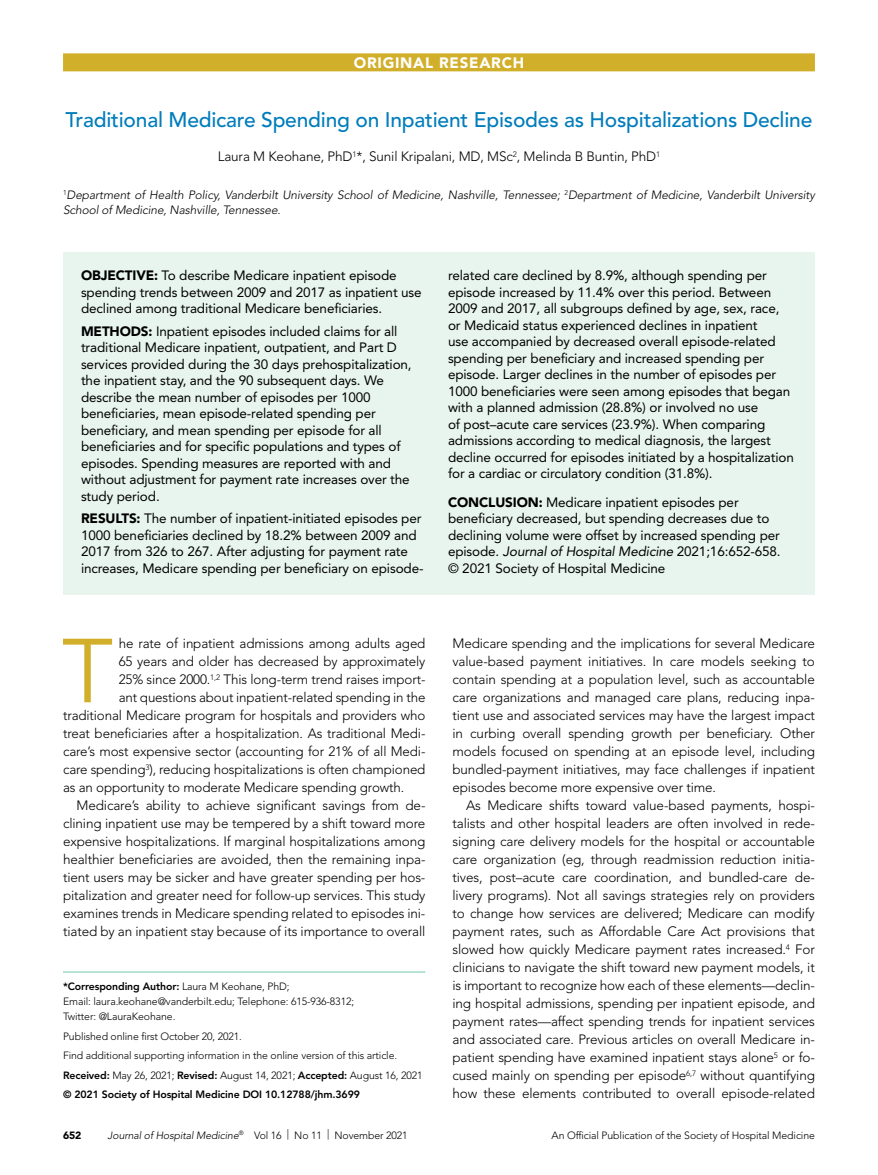
<style>
.page{position:relative;width:878px;height:1175px;background:#fff}
.page>*{position:absolute;margin:0;border:0;box-sizing:border-box;transform-origin:0 0}
.t1{font:89.7px "Avenir LT Std";color:#d2af2b}
.t2{font:500 21px "Avenir LT Std";letter-spacing:-.01em;color:#007dbb}
.t3{font:900 15px "Avenir LT Std";letter-spacing:.05em;color:#fff}
.t4{font:300 13.5px/18px "Avenir LT Std";letter-spacing:-.01em;color:#000;text-align:justify}
.t5{font:13.5px/16.5px "Avenir LT Std";letter-spacing:-.01em;color:#000}
.t6{font:italic 300 12px/15px "Avenir LT Std";letter-spacing:-.01em;color:#000}
.t7{font:300 10.5px/19.5px "Avenir LT Std";letter-spacing:-.01em;color:#000}
.t8{font:italic 300 10.5px "Avenir LT Std";letter-spacing:-.01em;color:#000}
.t9{font:900 10.5px "Avenir LT Std";color:#000}
.s1{font-weight:900}
.s2{font-style:italic}
.s3{font-weight:800}
.s4{font-style:normal}
</style>
<div class="page">
<div style="left:63px;top:53px;width:751px;height:18px;background:#d2af2b"></div>
<hr style="left:63px;top:971px;width:362px;height:1px;background:#73c8af">
<div style="left:63px;top:252px;width:751px;height:342px;background:#e8f5ef"></div>
<p class="t3" style="left:354px;top:54px;width:172px">ORIGINAL RESEARCH</p>
<h2 class="t2" style="left:66px;top:107px;width:748px">Traditional Medicare Spending on Inpatient Episodes as Hospitalizations Decline</h2>
<p class="t4" style="left:218px;top:148px;width:444px">Laura M Keohane, PhD<sup>1</sup>*, Sunil Kripalani, MD, MSc<sup>2</sup>, Melinda B Buntin, PhD<sup>1</sup></p>
<p class="t6" style="left:63px;top:187px;width:753px"><sup>1</sup>Department of Health Policy, Vanderbilt University School of Medicine, Nashville, Tennessee; <sup>2</sup>Department of Medicine, Vanderbilt University<br>School of Medicine, Nashville, Tennessee.</p>
<p class="t5" style="left:81px;top:267px;width:342px"><span class="s1">OBJECTIVE:</span> To describe Medicare inpatient episode spending trends between 2009 and 2017 as inpatient use declined among traditional Medicare beneficiaries.</p>
<p class="t5" style="left:81px;top:323px;width:332px"><span class="s1">METHODS:</span> Inpatient episodes included claims for all traditional Medicare inpatient, outpatient, and Part D services provided during the 30 days prehospitalization, the inpatient stay, and the 90 subsequent days. We describe the mean number of episodes per 1000 beneficiaries, mean episode-related spending per beneficiary, and mean spending per episode for all beneficiaries and for specific populations and types of episodes. Spending measures are reported with and without adjustment for payment rate increases over the study period.</p>
<p class="t5" style="left:81px;top:510px;width:344px"><span class="s1">RESULTS:</span> The number of inpatient-initiated episodes per 1000 beneficiaries declined by 18.2% between 2009 and 2017 from 326 to 267. After adjusting for payment rate increases, Medicare spending per beneficiary on episode-</p>
<p class="t5" style="left:448px;top:267px;width:347px">related care declined by 8.9%, although spending per episode increased by 11.4% over this period. Between 2009 and 2017, all subgroups defined by age, sex, race, or Medicaid status experienced declines in inpatient<br>use accompanied by decreased overall episode-related spending per beneficiary and increased spending per episode. Larger declines in the number of episodes per 1000 beneficiaries were seen among episodes that began with a planned admission (28.8%) or involved no use<br>of post–acute care services (23.9%). When comparing admissions according to medical diagnosis, the largest decline occurred for episodes initiated by a hospitalization for a cardiac or circulatory condition (31.8%).</p>
<p class="t5" style="left:448px;top:494px;width:334px"><span class="s1">CONCLUSION:</span> Medicare inpatient episodes per beneficiary decreased, but spending decreases due to declining volume were offset by increased spending per episode. <span class="s2">Journal of Hospital Medicine</span> 2021;16:652-658. © 2021 Society of Hospital Medicine</p>
<h1 class="t1" style="left:62px;top:619px;width:53px">T</h1>
<p class="t4" style="left:119px;top:634px;width:308px">he rate of inpatient admissions among adults aged</p>
<p class="t4" style="left:119px;top:652px;width:308px">65 years and older has decreased by approximately</p>
<p class="t4" style="left:119px;top:670px;width:308px">25% since 2000.<sup>1,2</sup> This long-term trend raises import-</p>
<p class="t4" style="left:119px;top:688px;width:308px">ant questions about inpatient-related spending in the</p>
<p class="t4" style="left:63px;top:706px;width:364px">traditional Medicare program for hospitals and providers who</p>
<p class="t4" style="left:63px;top:724px;width:364px">treat beneficiaries after a hospitalization. As traditional Medi-</p>
<p class="t4" style="left:63px;top:742px;width:364px">care’s most expensive sector (accounting for 21% of all Medi-</p>
<p class="t4" style="left:63px;top:760px;width:364px">care spending<sup>3</sup>), reducing hospitalizations is often championed</p>
<p class="t4" style="left:63px;top:778px;width:342px">as an opportunity to moderate Medicare spending growth.</p>
<p class="t4" style="left:76px;top:796px;width:350px">Medicare’s ability to achieve significant savings from de-</p>
<p class="t4" style="left:63px;top:814px;width:364px">clining inpatient use may be tempered by a shift toward more</p>
<p class="t4" style="left:63px;top:832px;width:364px">expensive hospitalizations. If marginal hospitalizations among</p>
<p class="t4" style="left:63px;top:850px;width:364px">healthier beneficiaries are avoided, then the remaining inpa-</p>
<p class="t4" style="left:63px;top:868px;width:364px">tient users may be sicker and have greater spending per hos-</p>
<p class="t4" style="left:63px;top:886px;width:364px">pitalization and greater need for follow-up services. This study</p>
<p class="t4" style="left:63px;top:904px;width:364px">examines trends in Medicare spending related to episodes ini-</p>
<p class="t4" style="left:63px;top:922px;width:364px">tiated by an inpatient stay because of its importance to overall</p>
<p class="t7" style="left:63px;top:979px;width:292px;line-height:15px"><span class="s3">*Corresponding Author:</span> Laura M Keohane, PhD;<br>Email: laura.keohane@vanderbilt.edu; Telephone: 615-936-8312;<br>Twitter: @LauraKeohane.</p>
<p class="t7" style="left:63px;top:1026px;width:361px">Published online first October 20, 2021.<br>Find additional supporting information in the online version of this article.<br><span class="s3">Received:</span> May 26, 2021; <span class="s3">Revised:</span> August 14, 2021; <span class="s3">Accepted:</span> August 16, 2021 <span class="s3">© 2021 Society of Hospital Medicine DOI 10.12788/jhm.3699</span></p>
<p class="t4" style="left:452px;top:634px;width:364px">Medicare spending and the implications for several Medicare value-based payment initiatives. In care models seeking to contain spending at a population level, such as accountable care organizations and managed care plans, reducing inpa&shy;tient use and associated services may have the largest impact in curbing overall spending growth per beneficiary. Other models focused on spending at an episode level, including bundled-payment initiatives, may face challenges if inpatient episodes become more expensive over time.</p>
<p class="t4" style="left:452px;top:796px;width:364px;text-indent:14px">As Medicare shifts toward value-based payments, hospi&shy;talists and other hospital leaders are often involved in rede&shy;signing care delivery models for the hospital or accountable care organization (eg, through readmission reduction initia&shy;tives, post–acute care coordination, and bundled-care de&shy;livery programs). Not all savings strategies rely on providers to change how services are delivered; Medicare can modify payment rates, such as Affordable Care Act provisions that slowed how quickly Medicare payment rates increased.<sup>4</sup> For clinicians to navigate the shift toward new payment models, it is important to recognize how each of these elements—declin&shy;ing hospital admissions, spending per inpatient episode, and payment rates—affect spending trends for inpatient services and associated care. Previous articles on overall Medicare in&shy;patient spending have examined inpatient stays alone<sup>5</sup> or fo&shy;cused mainly on spending per episode<sup>6,7</sup> without quantifying how these elements contributed to overall episode-related</p>
<p class="t9" style="left:63px;top:1128px;width:20px">652</p>
<p class="t8" style="left:108px;top:1129px;width:301px">Journal of Hospital Medicine<sup>®</sup> <span class="s4">Vol 16 | No 11 | November 2021</span></p>
<p class="t7" style="left:551px;top:1125px;width:265px">An Official Publication of the Society of Hospital Medicine</p>
</div>
